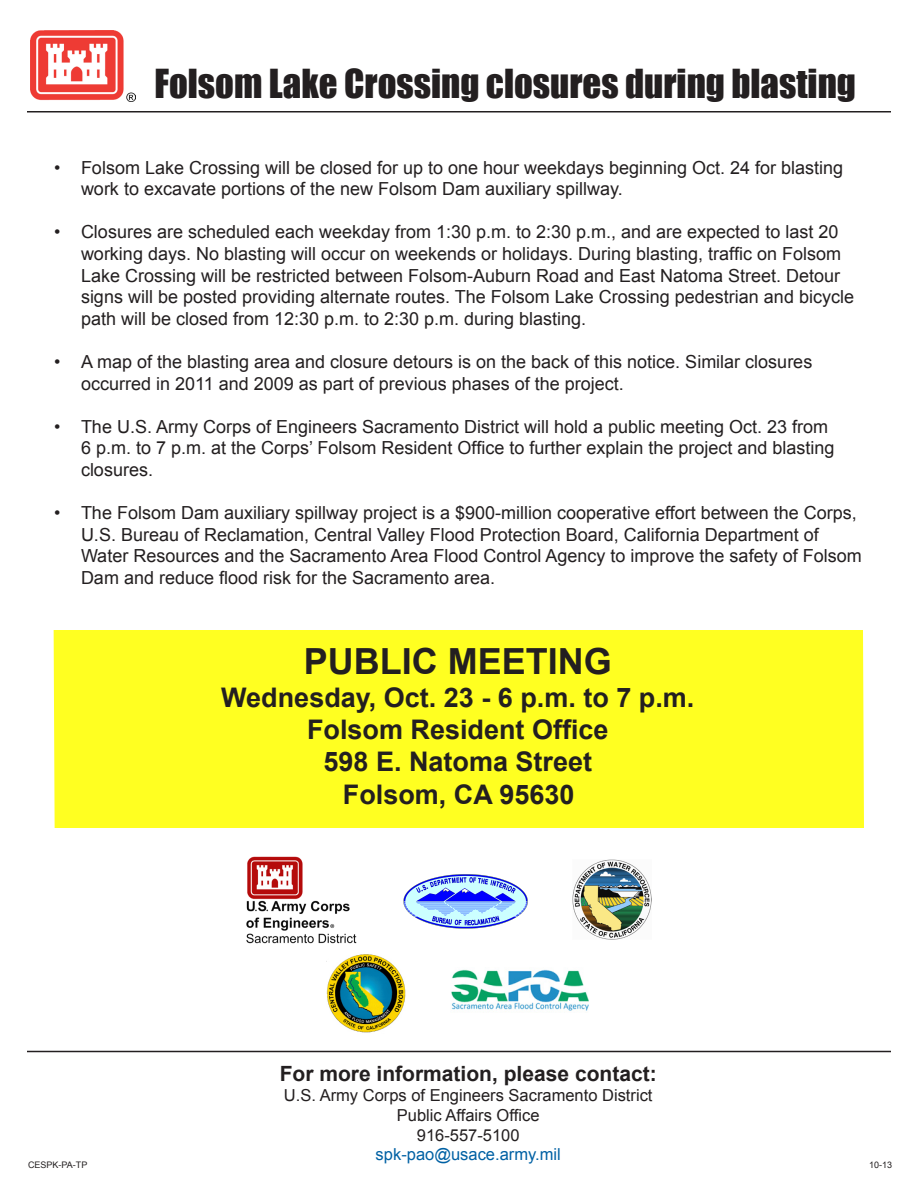
<style>
.page{position:relative;width:918px;height:1188px;background:#fff}
.page>*{position:absolute;margin:0;border:0;box-sizing:border-box;transform-origin:0 0}
.t1{font:36.75px "Impact";color:#231f20}
.t2{font:700 36px "Arial";color:#231f20}
.t3{font:700 27px "Arial";color:#231f20}
.t4{font:700 21px "Arial";color:#231f20}
.t5{font:18px/21.6px "Arial";color:#231f20}
.t6{font:16.5px "Arial";color:#231f20}
.t7{font:16.5px "Arial";color:#0061a4}
.t8{font:9px "Arial";color:#231f20}
</style>
<div class="page">
<hr style="left:27px;top:111px;width:864px;height:1px;background:#231f20">
<hr style="left:27px;top:1051px;width:864px;height:1px;background:#231f20">
<div style="left:54px;top:630px;width:810px;height:198px;background:#ffff21"></div>
<img style="left:246px;top:856px;width:111px;height:88px">
<img style="left:326px;top:954px;width:80px;height:79px">
<img style="left:572px;top:860px;width:80px;height:80px">
<img style="left:30px;top:30px;width:105px;height:72px">
<img style="left:403px;top:874px;width:125px;height:55px">
<img style="left:451px;top:969px;width:138px;height:43px">
<p class="t1" style="left:154px;top:55px;width:703px">Folsom Lake Crossing closures during blasting</p>
<p class="t5" style="left:81px;top:157px;width:764px;text-indent:-27px">• Folsom Lake Crossing will be closed for up to one hour weekdays beginning Oct. 24 for blasting work to excavate portions of the new Folsom Dam auxiliary spillway.</p>
<p class="t5" style="left:81px;top:221px;width:775px;text-indent:-27px">• Closures are scheduled each weekday from 1:30 p.m. to 2:30 p.m., and are expected to last 20 working days. No blasting will occur on weekends or holidays. During blasting, traffic on Folsom Lake Crossing will be restricted between Folsom-Auburn Road and East Natoma Street. Detour signs will be posted providing alternate routes. The Folsom Lake Crossing pedestrian and bicycle path will be closed from 12:30 p.m. to 2:30 p.m. during blasting.</p>
<p class="t5" style="left:81px;top:351px;width:733px;text-indent:-27px">• A map of the blasting area and closure detours is on the back of this notice. Similar closures occurred in 2011 and 2009 as part of previous phases of the project.</p>
<p class="t5" style="left:81px;top:416px;width:755px;text-indent:-27px">• The U.S. Army Corps of Engineers Sacramento District will hold a public meeting Oct. 23 from<br>6 p.m. to 7 p.m. at the Corps’ Folsom Resident Office to further explain the project and blasting closures.</p>
<p class="t5" style="left:81px;top:502px;width:782px;text-indent:-27px">• The Folsom Dam auxiliary spillway project is a $900-million cooperative effort between the Corps, U.S. Bureau of Reclamation, Central Valley Flood Protection Board, California Department of Water Resources and the Sacramento Area Flood Control Agency to improve the safety of Folsom Dam and reduce flood risk for the Sacramento area.</p>
<p class="t2" style="left:304px;top:638px;width:310px">PUBLIC MEETING</p>
<p class="t3" style="left:221px;top:679px;width:475px">Wednesday, Oct. 23 - 6 p.m. to 7 p.m.</p>
<p class="t3" style="left:307px;top:712px;width:303px">Folsom Resident Office</p>
<p class="t3" style="left:324px;top:744px;width:270px">598 E. Natoma Street</p>
<p class="t3" style="left:343px;top:776px;width:233px">Folsom, CA 95630</p>
<p class="t4" style="left:280px;top:1060px;width:378px">For more information, please contact:</p>
<p class="t6" style="left:284px;top:1084px;width:370px">U.S. Army Corps of Engineers Sacramento District</p>
<p class="t6" style="left:397px;top:1104px;width:144px">Public Affairs Office</p>
<p class="t6" style="left:417px;top:1124px;width:104px">916-557-5100</p>
<p class="t7" style="left:376px;top:1144px;width:187px">spk-pao@usace.army.mil</p>
<p class="t8" style="left:28px;top:1158px;width:61px">CESPK-PA-TP</p>
<p class="t8" style="left:869px;top:1158px;width:25px">10-13</p>
</div>
